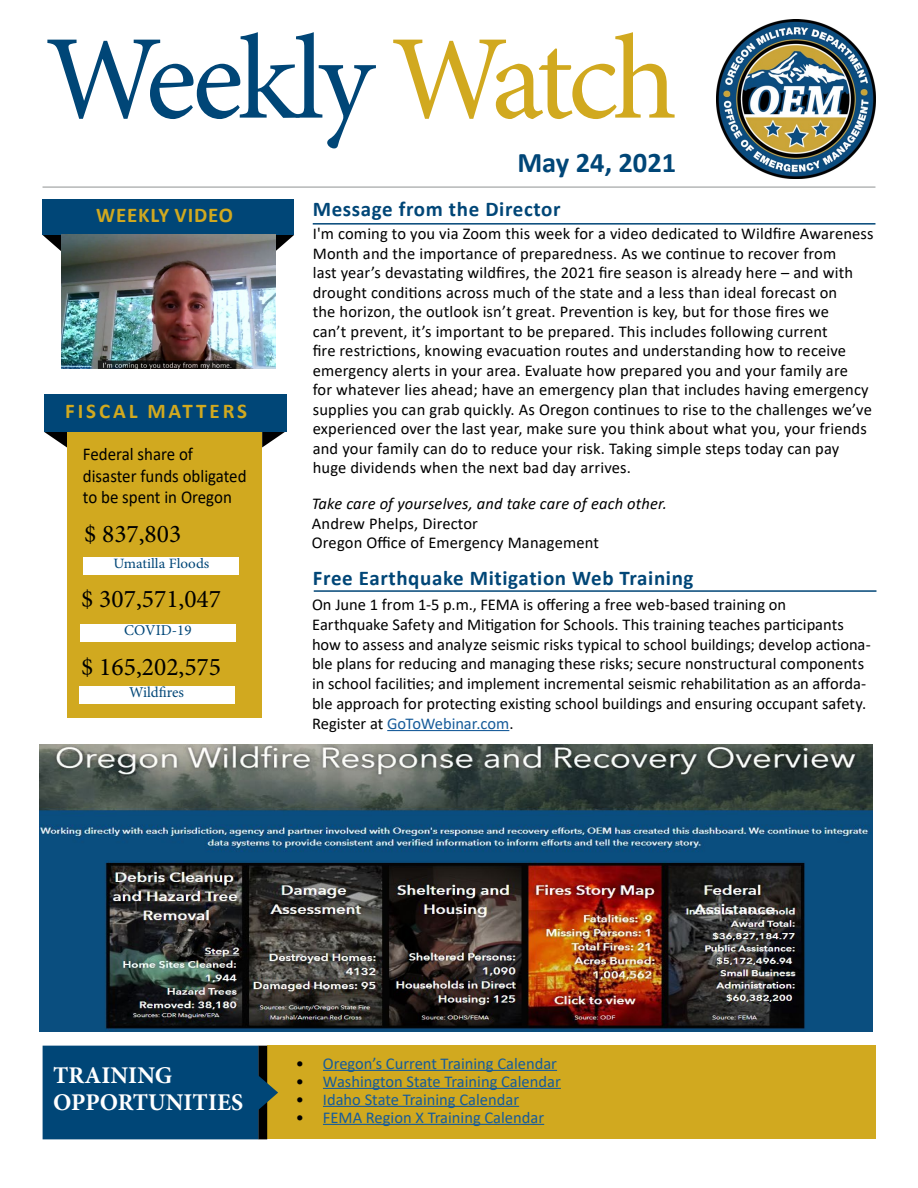
<style>
.page{position:relative;width:918px;height:1188px;background:#fff}
.page>*{position:absolute;margin:0;border:0;box-sizing:border-box;transform-origin:0 0}
.t1{font:120px "Minion Pro";letter-spacing:-.045em;color:#004677}
.t2{font:700 28.5px "Calibri";color:#004677}
.t3{font:25.5px "Minion Pro";color:#000}
.Small_Header_Black{font:700 24px/27px "Minion Pro";color:#fff}
.t4{font:700 21px "Calibri";letter-spacing:.03em;color:#004677}
.t5{font:700 21px "Calibri";letter-spacing:.14em;color:#d1a91f}
.t6{font:700 21px "Calibri";letter-spacing:.04em;color:#d1a91f}
.t7{font:18px/21.6px "Calibri";color:#000;scale:.94 1}
.t8{font:16.5px/19.5px "Calibri";letter-spacing:.01em;color:#000}
.t9{font:16.5px "Calibri";color:#165b9a}
.t10{font:italic 16.5px "Calibri";letter-spacing:.01em;color:#000}
.t11{font:15px "Minion Pro";color:#004677}
.t12{font:14.25px "Minion Pro";color:#004677;scale:1.05 1}
.s1{color:#d1a91f}
.s2{color:#165b9a}
.s3{color:#000}
</style>
<div class="page">
<hr style="left:43px;top:187px;width:832px;height:1px;background:#9c9e9f">
<svg style="left:43px;top:235px;width:18px;height:16px"></svg>
<svg style="left:275px;top:235px;width:19px;height:16px"></svg>
<div style="left:43px;top:199px;width:251px;height:36px;background:#004677"></div>
<img style="left:717px;top:19px;width:158px;height:159px">
<svg style="left:262px;top:431px;width:24px;height:16px"></svg>
<svg style="left:44px;top:431px;width:24px;height:17px"></svg>
<div style="left:68px;top:431px;width:194px;height:287px;background:#d1a91f"></div>
<div style="left:44px;top:394px;width:242px;height:37px;background:#004677"></div>
<div style="left:267px;top:1045px;width:609px;height:94px;background:#d1a91f"></div>
<div style="left:43px;top:1046px;width:235px;height:93px;background:#004677"></div>
<div style="left:84px;top:557px;width:155px;height:18px;background:#fff"></div>
<div style="left:80px;top:624px;width:155px;height:18px;background:#fff"></div>
<div style="left:79px;top:686px;width:155px;height:18px;background:#fff"></div>
<hr style="left:313px;top:223px;width:562px;height:2px;background:#004677">
<hr style="left:323px;top:1070px;width:234px;height:1px;background:#165b9a">
<hr style="left:323px;top:1088px;width:238px;height:1px;background:#165b9a">
<hr style="left:323px;top:1106px;width:196px;height:1px;background:#165b9a">
<hr style="left:323px;top:1124px;width:221px;height:1px;background:#165b9a">
<img style="left:39px;top:745px;width:833px;height:287px">
<hr style="left:387px;top:730px;width:122px;height:1px;background:#165b9a">
<hr style="left:314px;top:590px;width:562px;height:2px;background:#004677">
<img style="left:61px;top:235px;width:214px;height:133px">
<h1 class="t1" style="left:45px;top:-1px;width:633px">Weekly <span class="s1">Watch</span></h1>
<p class="t6" style="left:96px;top:200px;width:138px">WEEKLY VIDEO</p>
<p class="t5" style="left:65px;top:397px;width:184px">FISCAL MATTERS</p>
<p class="t7" style="left:83px;top:443px;width:176px">Federal share of disaster funds obligated to be spent in Oregon</p>
<p class="t3" style="left:84px;top:517px;width:99px">$ 837,803</p>
<p class="t12" style="left:113px;top:554px;width:93px">Umatilla Floods</p>
<p class="t3" style="left:81px;top:581px;width:141px">$ 307,571,047</p>
<p class="t11" style="left:124px;top:620px;width:69px">COVID-19</p>
<p class="t3" style="left:81px;top:650px;width:141px">$ 165,202,575</p>
<p class="t11" style="left:129px;top:682px;width:57px">Wildfires</p>
<p class="t2" style="left:517px;top:142px;width:160px">May 24, 2021</p>
<p class="t4" style="left:313px;top:194px;width:249px">Message from the Director</p>
<p class="t8" style="left:313px;top:224px;width:562px">I'm coming to you via Zoom this week for a video dedicated to Wildfire Awareness Month and the importance of preparedness. As we continue to recover from<br>last year’s devastating wildfires, the 2021 fire season is already here – and with drought conditions across much of the state and a less than ideal forecast on<br>the horizon, the outlook isn’t great. Prevention is key, but for those fires we<br>can’t prevent, it’s important to be prepared. This includes following current<br>fire restrictions, knowing evacuation routes and understanding how to receive emergency alerts in your area. Evaluate how prepared you and your family are<br>for whatever lies ahead; have an emergency plan that includes having emergency supplies you can grab quickly. As Oregon continues to rise to the challenges we’ve experienced over the last year, make sure you think about what you, your friends and your family can do to reduce your risk. Taking simple steps today can pay huge dividends when the next bad day arrives.</p>
<p class="t10" style="left:312px;top:492px;width:357px">Take care of yourselves, and take care of each other.</p>
<p class="t8" style="left:312px;top:513px;width:168px">Andrew Phelps, Director</p>
<p class="t8" style="left:312px;top:533px;width:289px">Oregon Office of Emergency Management</p>
<p class="t4" style="left:313px;top:563px;width:382px">Free Earthquake Mitigation Web Training</p>
<p class="t8" style="left:312px;top:594px;width:476px">On June 1 from 1-5 p.m., FEMA is offering a free web-based training on</p>
<p class="t8" style="left:312px;top:614px;width:560px">Earthquake Safety and Mitigation for Schools. This training teaches participants how to assess and analyze seismic risks typical to school buildings; develop actiona&shy;ble plans for reducing and managing these risks; secure nonstructural components in school facilities; and implement incremental seismic rehabilitation as an afforda&shy;ble approach for protecting existing school buildings and ensuring occupant safety.<br>Register at <span class="s2">GoToWebinar.com</span>.</p>
<p class="Small_Header_Black" style="left:53px;top:1062px;width:192px">TRAINING<br>OPPORTUNITIES</p>
<p class="t9" style="left:296px;top:1052px;width:263px"><span class="s3">•</span> Oregon’s Current Training Calendar</p>
<p class="t9" style="left:296px;top:1070px;width:266px"><span class="s3">•</span> Washington State Training Calendar</p>
<p class="t9" style="left:296px;top:1088px;width:225px"><span class="s3">•</span> Idaho State Training Calendar</p>
<p class="t9" style="left:296px;top:1106px;width:250px"><span class="s3">•</span> FEMA Region X Training Calendar</p>
</div>
